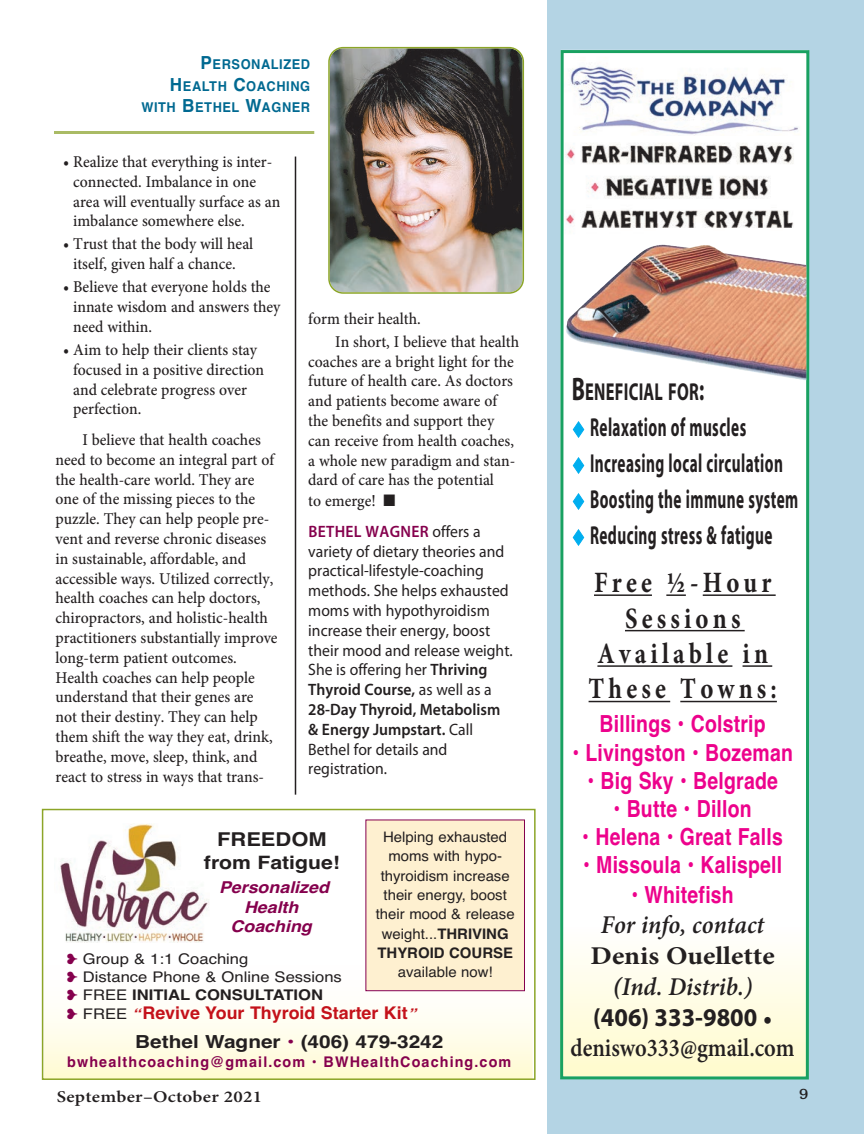
<style>
.page{position:relative;width:864px;height:1134px;background:#fff}
.page>*{position:absolute;margin:0;border:0;box-sizing:border-box;transform-origin:0 0}
.t1{font:700 29.55px/35.4px "Minion Pro";letter-spacing:.17em;color:#231f20;text-align:center;scale:.84 1}
.t2{font:700 26.1px "Myriad";letter-spacing:.025em;color:#231f20;scale:.58 1}
.t3{font:700 25.65px/30.8px "Minion Pro";color:#231f20;text-align:center;scale:1.1 1}
.t4{font:600 25.65px "Minion Pro";color:#231f20;scale:.88 1}
.t5{font:italic 600 25.65px "Minion Pro";color:#231f20;scale:.95 1}
.t6{font:700 25.65px "Myriad";color:#231f20;scale:.95 1}
.t7{font:700 24.6px "Myriad";letter-spacing:.015em;color:#231f20;scale:.67 1}
.t8{font:700 23.55px "Helvetica";letter-spacing:.01em;color:#ed028c;scale:.83 1}
.t9{font:700 19.05px "Helvetica";color:#231f20;scale:1.15 1}
.t10{font:700 18.45px "Helvetica";color:#231f20;scale:1.15 1}
.t11{font:700 18px "Helvetica";color:#231f20;scale:1.16 1}
.t12{font:700 17.55px "Helvetica";color:#c4121a}
.t13{font:500 16.5px/19.8px "Minion Pro";color:#231f20;scale:.95 1}
.t14{font:16.5px/19.8px "Myriad Pro";color:#231f20;scale:.95 1}
.t15{font:600 16.5px "Minion Pro";letter-spacing:.015em;color:#231f20;scale:1.15 1}
.t16{font:italic 700 16.35px/19.6px "Helvetica";color:#85004d;text-align:center;scale:1.09 1}
.t17{font:500 15px "Bookman";color:#231f20}
.t18{font:14.7px "Helvetica";color:#231f20;scale:1.13 1}
.t19{font:700 14.7px "Helvetica";letter-spacing:.08em;color:#85004d}
.t20{font:700 14.7px "Helvetica";color:#231f20;scale:1.13 1}
.t21{font:14.55px/19.4px "Helvetica";color:#231f20;text-align:center}
.t22{font:700 13.5px/21.6px "Helvetica";letter-spacing:.045em;color:#006991;text-align:right;scale:.95 1}
.s1{font-size:18px}
.s2{font-weight:600;color:#85004d}
.s3{font-weight:600}
.s4{font-weight:700}
.s5{color:#85004d}
.s6{font-weight:400}
.s7{font-weight:400;font-size:14.7px;color:#231f20}
.s8{font-style:italic;font-size:14.7px}
.s9{font-size:32.7px}
.s10{font-size:30px}
.s11{color:#00aeef}
.s12{font-style:italic}
.s13{font-weight:600;font-style:italic}
.s14{font-family:"Minion Pro";font-weight:600;font-style:italic}
</style>
<div class="page">
<div style="left:548px;top:0;width:316px;height:1134px;background:#b4d4e4"></div>
<hr style="left:295px;top:157px;width:1px;height:638px;background:#231f20">
<img style="left:328px;top:47px;width:196px;height:247px">
<hr style="left:54px;top:131px;width:260px;height:3px;background:#aabb65">
<svg style="left:560px;top:49px;width:250px;height:1031px;background:#f3f7f2"></svg>
<img style="left:565px;top:143px;width:235px;height:113px">
<img style="left:566px;top:245px;width:240px;height:135px">
<hr style="left:594px;top:594px;width:58px;height:2px;background:#231f20">
<hr style="left:666px;top:594px;width:20px;height:2px;background:#231f20">
<hr style="left:703px;top:594px;width:73px;height:2px;background:#231f20">
<hr style="left:625px;top:630px;width:120px;height:1px;background:#231f20">
<hr style="left:597px;top:665px;width:135px;height:2px;background:#231f20">
<hr style="left:743px;top:665px;width:29px;height:2px;background:#231f20">
<hr style="left:589px;top:701px;width:81px;height:1px;background:#231f20">
<hr style="left:680px;top:701px;width:97px;height:1px;background:#231f20">
<div style="left:44px;top:964px;width:489px;height:116px;background:linear-gradient(to bottom,#fff,#fffbd7)"></div>
<div style="left:42px;top:809px;width:494px;height:271px;border:2px solid #8ca528"></div>
<img style="left:60px;top:824px;width:149px;height:119px">
<div style="left:366px;top:820px;width:158px;height:170px;background:#fef0d0"></div>
<div style="left:366px;top:820px;width:159px;height:171px;border:1px solid #85004d"></div>
<p class="t22" style="left:141px;top:55px;width:179px"><span class="s1">P</span>ERSONALIZED<br><span class="s1">H</span>EALTH <span class="s1">C</span>OACHING<br>WITH <span class="s1">B</span>ETHEL <span class="s1">W</span>AGNER</p>
<p class="t13" style="left:73px;top:153px;width:220px;text-indent:-10px">• Realize that everything is inter&shy;connected. Imbalance in one area will eventually surface as an imbalance somewhere else.</p>
<p class="t13" style="left:63px;top:236px;width:202px;text-align:center">• Trust that the body will heal itself, given half a chance.</p>
<p class="t13" style="left:73px;top:279px;width:220px;text-indent:-10px">• Believe that everyone holds the innate wisdom and answers they need within.</p>
<p class="t13" style="left:73px;top:341px;width:203px;text-indent:-10px">• Aim to help their clients stay focused in a positive direction and celebrate progress over perfection.</p>
<p class="t13" style="left:56px;top:431px;width:235px;text-indent:27px">I believe that health coaches need to become an integral part of the health-care world. They are one of the missing pieces to the puzzle. They can help people pre&shy;vent and reverse chronic diseases in sustainable, affordable, and accessible ways. Utilized correctly, health coaches can help doctors, chiropractors, and holistic-health practitioners substantially improve long-term patient outcomes.<br>Health coaches can help people understand that their genes are not their destiny. They can help them shift the way they eat, drink, breathe, move, sleep, think, and react to stress in ways that trans-</p>
<p class="t13" style="left:335px;top:308px;width:195px;line-height:23.1px;text-indent:-27px">form their health.<br>In short, I believe that health</p>
<p class="t13" style="left:308px;top:353px;width:219px">coaches are a bright light for the future of health care. As doctors and patients become aware of the benefits and support they can receive from health coaches, a whole new paradigm and stan&shy;dard of care has the potential<br>to emerge! ■</p>
<p class="t14" style="left:308px;top:523px;width:217px"><span class="s2">BETHEL WAGNER</span> offers a variety of dietary theories and practical-lifestyle-coaching methods. She helps exhausted moms with hypothyroidism increase their energy, boost their mood and release weight.<br>She is offering her <span class="s3">Thriving<br>Thyroid Course,</span> as well as a<br><span class="s3">28-Day Thyroid, Metabolism &amp; Energy Jumpstart.</span> Call<br>Bethel for details and registration.</p>
<p class="t21" style="left:376px;top:828px;width:140px">Helping exhausted moms with hypo&shy;thyroidism increase their energy, boost their mood &amp; release weight...<span class="s4">THRIVING<br>THYROID COURSE</span></p>
<p class="t21" style="left:398px;top:964px;width:96px">available now!</p>
<p class="t9" style="left:217px;top:832px;width:97px">FREEDOM</p>
<p class="t10" style="left:204px;top:856px;width:120px">from Fatigue!</p>
<p class="t16" style="left:219px;top:879px;width:102px">Personalized<br>Health<br>Coaching</p>
<p class="t18" style="left:67px;top:954px;width:162px"><span class="s5">•</span> Group &amp; 1:1 Coaching</p>
<p class="t18" style="left:67px;top:971px;width:245px"><span class="s5">•</span> Distance Phone &amp; Online Sessions</p>
<p class="t20" style="left:67px;top:989px;width:228px"><span class="s5">•</span> <span class="s6">FREE</span> INITIAL CONSULTATION</p>
<p class="t12" style="left:67px;top:1006px;width:351px"><span class="s5">•</span> <span class="s7">FREE</span> <span class="s8">“</span>Revive Your Thyroid Starter Kit<span class="s8">”</span></p>
<p class="t11" style="left:135px;top:1035px;width:267px">Bethel Wagner <span class="s5">•</span> (406) 479-3242</p>
<p class="t19" style="left:67px;top:1057px;width:446px">bwhealthcoaching@gmail.com • BWHealthCoaching.com</p>
<h3 class="t7" style="left:572px;top:383px;width:199px"><span class="s9">B</span>ENEFICIAL FOR<span class="s10">:</span></h3>
<h2 class="t2" style="left:572px;top:418px;width:302px"><span class="s11">▼</span> Relaxation of muscles</h2>
<h2 class="t2" style="left:572px;top:454px;width:366px"><span class="s11">▼</span> Increasing local circulation</h2>
<h2 class="t2" style="left:572px;top:490px;width:392px"><span class="s11">▼</span> Boosting the immune system</h2>
<h2 class="t2" style="left:572px;top:526px;width:348px"><span class="s11">▼</span> Reducing stress &amp; fatigue</h2>
<h1 class="t1" style="left:589px;top:564px;width:226px">Free ½-Hour<br>Sessions<br>Available in<br>These Towns:</h1>
<h3 class="t8" style="left:600px;top:715px;width:202px">Billings • Colstrip</h3>
<h3 class="t8" style="left:572px;top:744px;width:267px">• Livingston • Bozeman</h3>
<h3 class="t8" style="left:587px;top:772px;width:231px">• Big Sky • Belgrade</h3>
<h3 class="t8" style="left:613px;top:800px;width:168px">• Butte • Dillon</h3>
<h3 class="t8" style="left:582px;top:828px;width:243px">• Helena • Great Falls</h3>
<h3 class="t8" style="left:583px;top:856px;width:241px">• Missoula • Kalispell</h3>
<h3 class="t8" style="left:631px;top:886px;width:125px">• Whitefish</h3>
<h3 class="t5" style="left:601px;top:909px;width:174px">For info, contact</h3>
<h3 class="t3" style="left:591px;top:940px;width:169px">Denis Ouellette <span class="s12">(</span><span class="s13">Ind. Distrib.)</span></h3>
<h3 class="t6" style="left:593px;top:1007px;width:190px">(406) 333-9800 <span class="s14">•</span></h3>
<h3 class="t4" style="left:571px;top:1038px;width:256px">deniswo333@gmail.com</h3>
<p class="t15" style="left:57px;top:1090px;width:180px">September–October 2021</p>
<p class="t17" style="left:799px;top:1088px;width:11px">9</p>
</div>
